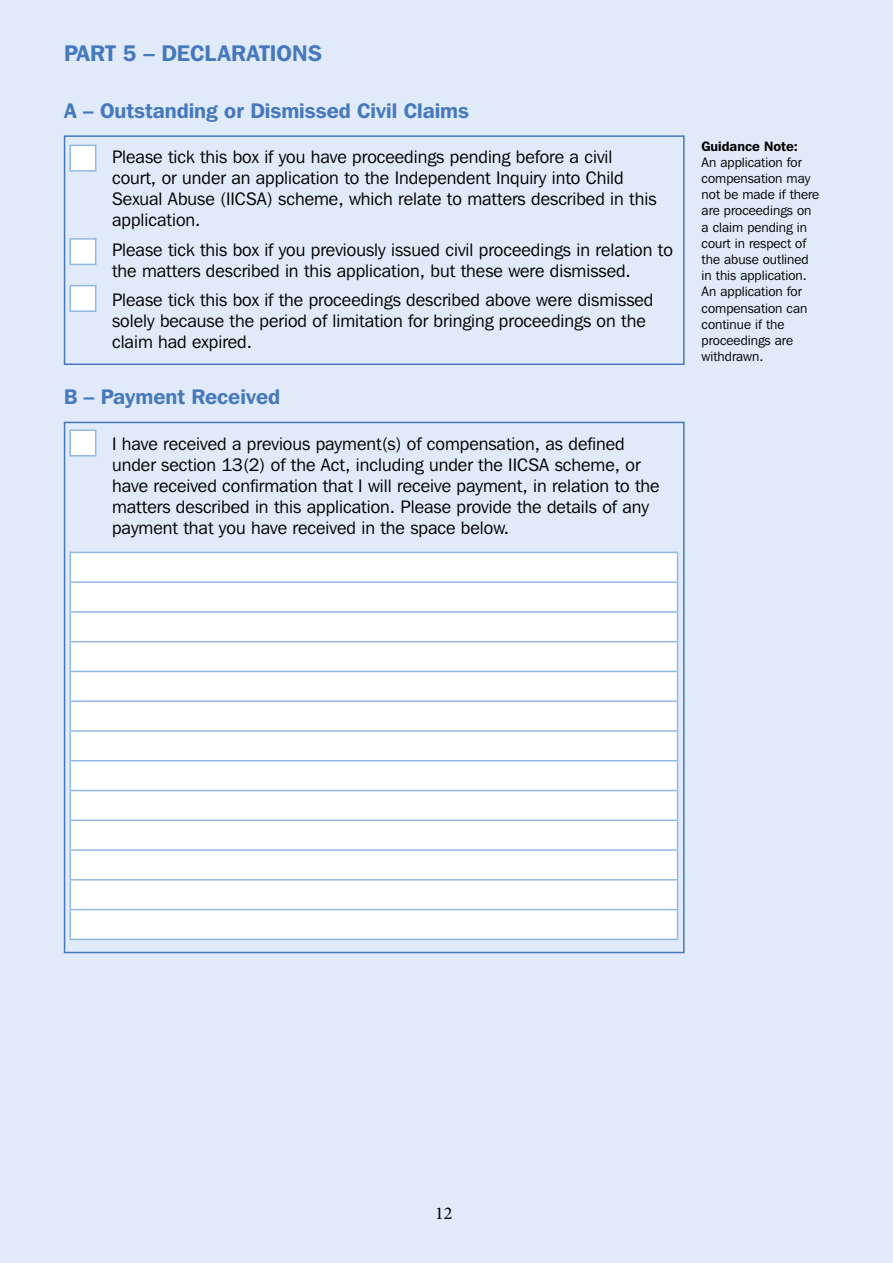
<style>
.page{position:relative;width:893px;height:1263px;background:#e0eaf8}
.page>*{position:absolute;margin:0;border:0;box-sizing:border-box;transform-origin:0 0}
.t1{font:600 22.5px "Franklin Gothic IT Cby BT";color:#4578bc}
.t2{font:600 21px "Franklin Gothic IT Cby BT";color:#4578bc}
.t3{font:18px/21px "Franklin Gothic IT Cby BT";color:#000}
.t4{font:18px "Minion Pro";color:#000}
.t5{font:13.5px/16.2px "Franklin Gothic IT Cby BT";color:#000}
.t6{font:600 13.5px "Franklin Gothic IT Cby BT";color:#000}
</style>
<div class="page">
<div style="left:69px;top:145px;width:27px;height:27px;background:#fff;border:2px solid #91b8e3"></div>
<div style="left:69px;top:238px;width:27px;height:27px;background:#fff;border:2px solid #91b8e3"></div>
<div style="left:69px;top:285px;width:27px;height:27px;background:#fff;border:2px solid #91b8e3"></div>
<div style="left:64px;top:135px;width:621px;height:230px;border:2px solid #4578bc"></div>
<div style="left:69px;top:429px;width:27px;height:27px;background:#fff;border:2px solid #91b8e3"></div>
<div style="left:70px;top:552px;width:607px;height:30px;background:#fff"></div>
<div style="left:70px;top:582px;width:607px;height:30px;background:#fff"></div>
<div style="left:70px;top:612px;width:607px;height:30px;background:#fff"></div>
<div style="left:70px;top:642px;width:607px;height:29px;background:#fff"></div>
<div style="left:70px;top:671px;width:607px;height:30px;background:#fff"></div>
<div style="left:70px;top:701px;width:607px;height:30px;background:#fff"></div>
<div style="left:70px;top:731px;width:607px;height:30px;background:#fff"></div>
<div style="left:70px;top:761px;width:607px;height:29px;background:#fff"></div>
<div style="left:70px;top:790px;width:607px;height:30px;background:#fff"></div>
<div style="left:70px;top:820px;width:607px;height:30px;background:#fff"></div>
<div style="left:70px;top:850px;width:607px;height:30px;background:#fff"></div>
<div style="left:70px;top:880px;width:607px;height:29px;background:#fff"></div>
<div style="left:70px;top:909px;width:607px;height:30px;background:#fff"></div>
<hr style="left:70px;top:552px;width:608px;height:1px;background:#91b8e3">
<hr style="left:70px;top:581px;width:608px;height:2px;background:#91b8e3">
<hr style="left:70px;top:611px;width:608px;height:2px;background:#91b8e3">
<hr style="left:70px;top:641px;width:608px;height:1px;background:#91b8e3">
<hr style="left:70px;top:671px;width:608px;height:1px;background:#91b8e3">
<hr style="left:70px;top:700px;width:608px;height:2px;background:#91b8e3">
<hr style="left:70px;top:730px;width:608px;height:2px;background:#91b8e3">
<hr style="left:70px;top:760px;width:608px;height:1px;background:#91b8e3">
<hr style="left:70px;top:790px;width:608px;height:1px;background:#91b8e3">
<hr style="left:70px;top:819px;width:608px;height:2px;background:#91b8e3">
<hr style="left:70px;top:849px;width:608px;height:2px;background:#91b8e3">
<hr style="left:70px;top:879px;width:608px;height:1px;background:#91b8e3">
<hr style="left:70px;top:909px;width:608px;height:1px;background:#91b8e3">
<svg style="left:70px;top:553px;width:1px;height:385px"></svg>
<svg style="left:677px;top:553px;width:1px;height:385px"></svg>
<hr style="left:70px;top:938px;width:608px;height:2px;background:#91b8e3">
<div style="left:64px;top:422px;width:621px;height:531px;border:2px solid #4578bc"></div>
<h3 class="t1" style="left:64px;top:39px;width:259px">PART 5 – DECLARATIONS</h3>
<p class="t2" style="left:64px;top:98px;width:406px">A – Outstanding or Dismissed Civil Claims</p>
<p class="t3" style="left:112px;top:146px;width:546px">Please tick this box if you have proceedings pending before a civil court, or under an application to the Independent Inquiry into Child Sexual Abuse (IICSA) scheme, which relate to matters described in this application.</p>
<p class="t3" style="left:112px;top:239px;width:562px">Please tick this box if you previously issued civil proceedings in relation to the matters described in this application, but these were dismissed.</p>
<p class="t3" style="left:112px;top:289px;width:543px">Please tick this box if the proceedings described above were dismissed solely because the period of limitation for bringing proceedings on the claim had expired.</p>
<p class="t2" style="left:64px;top:383px;width:218px">B – Payment Received</p>
<p class="t3" style="left:112px;top:433px;width:549px">I have received a previous payment(s) of compensation, as defned under section 13(2) of the Act, including under the IICSA scheme, or have received confrmation that I will receive payment, in relation to the matters described in this application. Please provide the details of any payment that you have received in the space below.</p>
<p class="t6" style="left:702px;top:137px;width:98px">Guidance Note:</p>
<p class="t5" style="left:702px;top:154px;width:119px">An application for compensation may not be made if there are proceedings on a claim pending in court in respect of the abuse outlined in this application.<br>An application for compensation can continue if the proceedings are withdrawn.</p>
<p class="t4" style="left:435px;top:1201px;width:19px">12</p>
</div>
